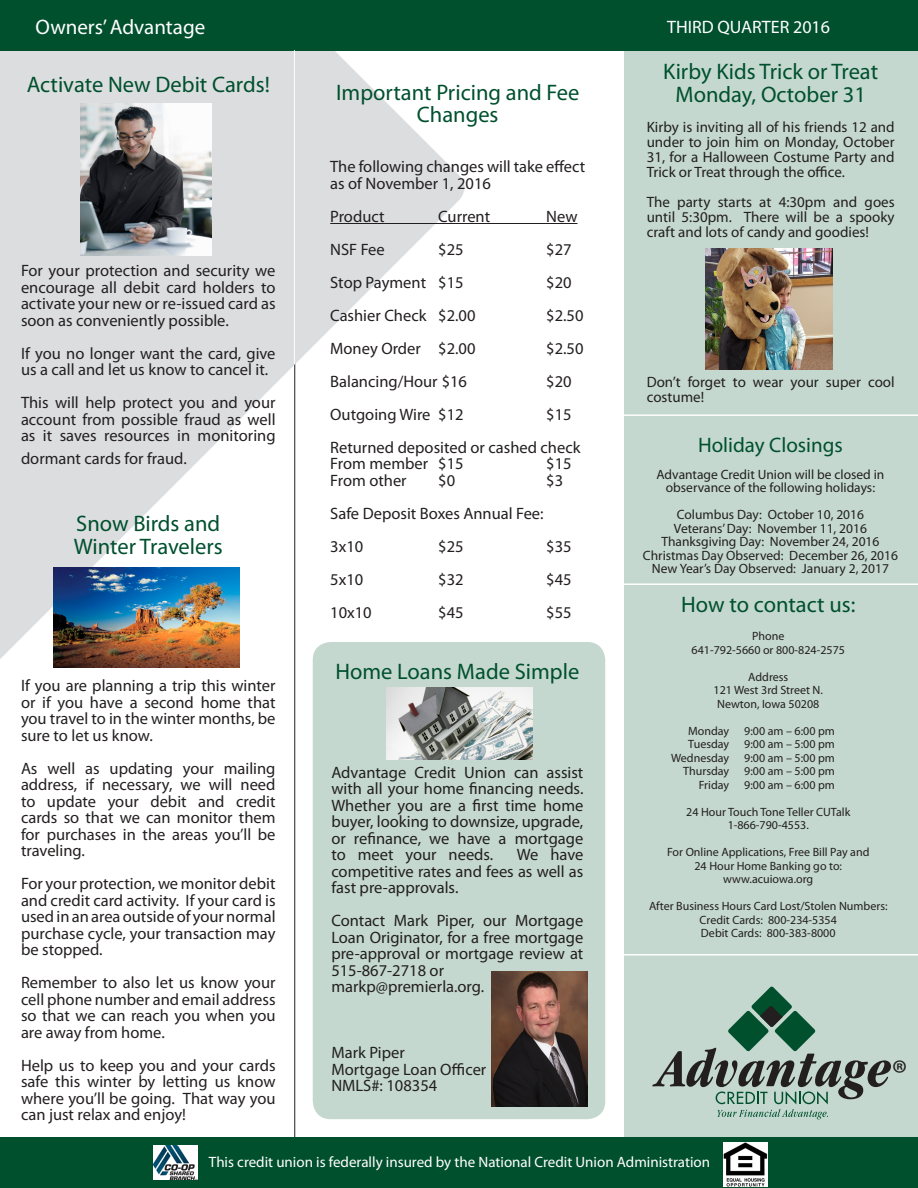
<style>
.page{position:relative;width:918px;height:1188px;background:#fff}
.page>*{position:absolute;margin:0;border:0;box-sizing:border-box;transform-origin:0 0}
.t1{font:37.5px "Myriad Pro";color:#231f20}
.t2{font:22.5px/22.5px "Myriad Pro";color:#00502e;text-align:center}
.t3{font:21px "Myriad Pro";color:#fff}
.t4{font:21px "Myriad Pro";color:#00502e}
.t5{font:18px "Myriad Pro";color:#fff}
.t6{font:16.5px/16.5px "Myriad Pro";color:#231f20;text-align:justify}
.t7{font:15px/15px "Myriad Pro";color:#231f20;text-align:justify}
.t8{font:15px "Myriad Pro";color:#fff}
.t9{font:13.5px "Myriad Pro";color:#231f20}
.t10{font:12px "Myriad Pro";color:#231f20}
</style>
<div class="page">
<div style="left:624px;top:50px;width:294px;height:1096px;background:#c4d8cf"></div>
<hr style="left:294px;top:358px;width:1px;height:782px;background:#231f20">
<svg style="left:0;top:50px;width:472px;height:635px;fill:#dcdddf"></svg>
<svg style="left:652px;top:987px;width:239px;height:132px"></svg>
<div style="left:0;top:0;width:918px;height:50px;background:#00502e"></div>
<div style="left:0;top:1138px;width:918px;height:50px;background:#00502e"></div>
<div style="left:313px;top:642px;width:292px;height:477px;background:#c4d8cf;border-radius:18px"></div>
<hr style="left:624px;top:954px;width:294px;height:2px;background:#fff">
<hr style="left:294px;top:50px;width:1px;height:314px;background:#fff">
<hr style="left:624px;top:584px;width:294px;height:1px;background:#fff">
<hr style="left:624px;top:414px;width:294px;height:2px;background:#fff">
<hr style="left:330px;top:223px;width:247px;height:1px;background:#231f20">
<img style="left:723px;top:1142px;width:44px;height:44px">
<img style="left:153px;top:1146px;width:44px;height:34px">
<img style="left:705px;top:248px;width:127px;height:121px">
<img style="left:491px;top:971px;width:96px;height:136px">
<img style="left:386px;top:687px;width:147px;height:73px">
<img style="left:80px;top:103px;width:131px;height:152px">
<img style="left:53px;top:567px;width:186px;height:101px">
<p class="t3" style="left:36px;top:14px;width:171px">Owners’ Advantage</p>
<p class="t5" style="left:667px;top:15px;width:165px">THIRD QUARTER 2016</p>
<p class="t2" style="left:27px;top:73px;width:245px">Activate New Debit Cards!</p>
<p class="t6" style="left:21px;top:262px;width:256px">For your protection and security we encourage all debit card holders to activate your new or re-issued card as soon as conveniently possible.</p>
<p class="t6" style="left:21px;top:345px;width:256px">If you no longer want the card, give us a call and let us know to cancel it.</p>
<p class="t6" style="left:21px;top:394px;width:256px">This will help protect you and your account from possible fraud as well as it saves resources in monitoring</p>
<p class="t6" style="left:21px;top:450px;width:167px">dormant cards for fraud.</p>
<p class="t2" style="left:76px;top:512px;width:146px">Snow Birds and</p>
<p class="t2" style="left:74px;top:535px;width:150px">Winter Travelers</p>
<p class="t6" style="left:21px;top:677px;width:256px">If you are planning a trip this winter or if you have a second home that you travel to in the winter months, be sure to let us know.</p>
<p class="t6" style="left:21px;top:760px;width:256px">As well as updating your mailing address, if necessary, we will need to update your debit and credit cards so that we can monitor them for purchases in the areas you’ll be traveling.</p>
<p class="t6" style="left:21px;top:875px;width:256px">For your protection, we monitor debit and credit card activity. If your card is used in an area outside of your normal purchase cycle, your transaction may be stopped.</p>
<p class="t6" style="left:21px;top:974px;width:256px">Remember to also let us know your cell phone number and email address so that we can reach you when you are away from home.</p>
<p class="t6" style="left:21px;top:1057px;width:256px">Help us to keep you and your cards safe this winter by letting us know where you’ll be going. That way you can just relax and enjoy!</p>
<p class="t2" style="left:336px;top:80px;width:245px">Important Pricing and Fee<br>Changes</p>
<p class="t6" style="left:330px;top:158px;width:256px">The following changes will take effect as of November 1, 2016</p>
<p class="t6" style="left:330px;top:208px;width:56px">Product</p>
<p class="t6" style="left:438px;top:208px;width:53px">Current</p>
<p class="t6" style="left:546px;top:208px;width:33px">New</p>
<p class="t6" style="left:330px;top:241px;width:56px">NSF Fee</p>
<p class="t6" style="left:438px;top:241px;width:27px">$25</p>
<p class="t6" style="left:546px;top:241px;width:27px">$27</p>
<p class="t6" style="left:330px;top:274px;width:135px">Stop Payment $15</p>
<p class="t6" style="left:546px;top:274px;width:27px">$20</p>
<p class="t6" style="left:330px;top:307px;width:147px">Cashier Check $2.00</p>
<p class="t6" style="left:546px;top:307px;width:39px">$2.50</p>
<p class="t6" style="left:330px;top:340px;width:147px">Money Order $2.00</p>
<p class="t6" style="left:546px;top:340px;width:39px">$2.50</p>
<p class="t6" style="left:330px;top:373px;width:138px">Balancing/Hour $16</p>
<p class="t6" style="left:546px;top:373px;width:27px">$20</p>
<p class="t6" style="left:330px;top:406px;width:135px">Outgoing Wire $12</p>
<p class="t6" style="left:546px;top:406px;width:27px">$15</p>
<p class="t6" style="left:330px;top:439px;width:252px">Returned deposited or cashed check</p>
<p class="t6" style="left:330px;top:455px;width:135px">From member $15</p>
<p class="t6" style="left:546px;top:455px;width:27px">$15</p>
<p class="t6" style="left:330px;top:472px;width:78px">From other</p>
<p class="t6" style="left:438px;top:472px;width:18px">$0</p>
<p class="t6" style="left:546px;top:472px;width:18px">$3</p>
<p class="t6" style="left:330px;top:505px;width:215px">Safe Deposit Boxes Annual Fee:</p>
<p class="t6" style="left:330px;top:538px;width:35px">3x10</p>
<p class="t6" style="left:438px;top:538px;width:27px">$25</p>
<p class="t6" style="left:546px;top:538px;width:27px">$35</p>
<p class="t6" style="left:330px;top:571px;width:35px">5x10</p>
<p class="t6" style="left:438px;top:571px;width:27px">$32</p>
<p class="t6" style="left:546px;top:571px;width:27px">$45</p>
<p class="t6" style="left:330px;top:604px;width:43px">10x10</p>
<p class="t6" style="left:438px;top:604px;width:27px">$45</p>
<p class="t6" style="left:546px;top:604px;width:27px">$55</p>
<p class="t2" style="left:335px;top:660px;width:245px">Home Loans Made Simple</p>
<p class="t6" style="left:331px;top:764px;width:254px">Advantage Credit Union can assist with all your home financing needs.<br>Whether you are a first time home buyer, looking to downsize, upgrade, or refinance, we have a mortgage to meet your needs.</p>
<p class="t6" style="left:331px;top:846px;width:254px;text-indent:185px">We have competitive rates and fees as well as fast pre-approvals.</p>
<p class="t6" style="left:331px;top:912px;width:254px">Contact Mark Piper, our Mortgage Loan Originator, for a free mortgage pre-approval or mortgage review at 515-867-2718 or</p>
<p class="t6" style="left:331px;top:978px;width:154px">markp@premierla.org.</p>
<p class="t6" style="left:331px;top:1044px;width:75px">Mark Piper</p>
<p class="t6" style="left:331px;top:1061px;width:157px">Mortgage Loan Officer</p>
<p class="t6" style="left:331px;top:1077px;width:107px">NMLS#: 108354</p>
<p class="t2" style="left:663px;top:60px;width:216px">Kirby Kids Trick or Treat</p>
<p class="t2" style="left:675px;top:83px;width:192px">Monday, October 31</p>
<p class="t7" style="left:647px;top:119px;width:250px">Kirby is inviting all of his friends 12 and under to join him on Monday, October 31, for a Halloween Costume Party and Trick or Treat through the office.</p>
<p class="t7" style="left:647px;top:194px;width:249px">The party starts at 4:30pm and goes until 5:30pm. There will be a spooky craft and lots of candy and goodies!</p>
<p class="t7" style="left:647px;top:374px;width:249px">Don’t forget to wear your super cool costume!</p>
<p class="t4" style="left:698px;top:432px;width:146px">Holiday Closings</p>
<p class="t9" style="left:657px;top:466px;width:229px">Advantage Credit Union will be closed in</p>
<p class="t9" style="left:666px;top:479px;width:211px">observance of the following holidays:</p>
<p class="t9" style="left:677px;top:506px;width:189px">Columbus Day: October 10, 2016</p>
<p class="t9" style="left:674px;top:520px;width:195px">Veterans’ Day: November 11, 2016</p>
<p class="t9" style="left:661px;top:533px;width:220px">Thanksgiving Day: November 24, 2016</p>
<p class="t9" style="left:643px;top:547px;width:257px">Christmas Day Observed: December 26, 2016</p>
<p class="t9" style="left:652px;top:560px;width:239px">New Year’s Day Observed: January 2, 2017</p>
<p class="t2" style="left:681px;top:593px;width:176px">How to contact us:</p>
<p class="t10" style="left:752px;top:629px;width:34px">Phone</p>
<p class="t10" style="left:692px;top:642px;width:155px">641-792-5660 or 800-824-2575</p>
<p class="t10" style="left:748px;top:669px;width:42px">Address</p>
<p class="t10" style="left:714px;top:683px;width:111px">121 West 3rd Street N.</p>
<p class="t10" style="left:717px;top:696px;width:104px">Newton, Iowa 50208</p>
<p class="t10" style="left:688px;top:723px;width:43px">Monday</p>
<p class="t10" style="left:744px;top:723px;width:92px">9:00 am – 6:00 pm</p>
<p class="t10" style="left:688px;top:737px;width:42px">Tuesday</p>
<p class="t10" style="left:744px;top:737px;width:92px">9:00 am – 5:00 pm</p>
<p class="t10" style="left:671px;top:750px;width:60px">Wednesday</p>
<p class="t10" style="left:744px;top:750px;width:92px">9:00 am – 5:00 pm</p>
<p class="t10" style="left:683px;top:764px;width:47px">Thursday</p>
<p class="t10" style="left:744px;top:764px;width:92px">9:00 am – 5:00 pm</p>
<p class="t10" style="left:699px;top:777px;width:32px">Friday</p>
<p class="t10" style="left:744px;top:777px;width:92px">9:00 am – 6:00 pm</p>
<p class="t10" style="left:686px;top:804px;width:166px">24 Hour Touch Tone Teller CUTalk</p>
<p class="t10" style="left:728px;top:818px;width:83px">1-866-790-4553.</p>
<p class="t10" style="left:667px;top:845px;width:204px">For Online Applications, Free Bill Pay and</p>
<p class="t10" style="left:694px;top:858px;width:149px">24 Hour Home Banking go to:</p>
<p class="t10" style="left:723px;top:872px;width:92px">www.acuiowa.org</p>
<p class="t10" style="left:649px;top:899px;width:240px">After Business Hours Card Lost/Stolen Numbers:</p>
<p class="t10" style="left:700px;top:912px;width:139px">Credit Cards: 800-234-5354</p>
<p class="t10" style="left:701px;top:926px;width:136px">Debit Cards: 800-383-8000</p>
<p class="t1" style="left:892px;top:1050px;width:17px">®</p>
<p class="t8" style="left:209px;top:1153px;width:503px">This credit union is federally insured by the National Credit Union Administration</p>
</div>
